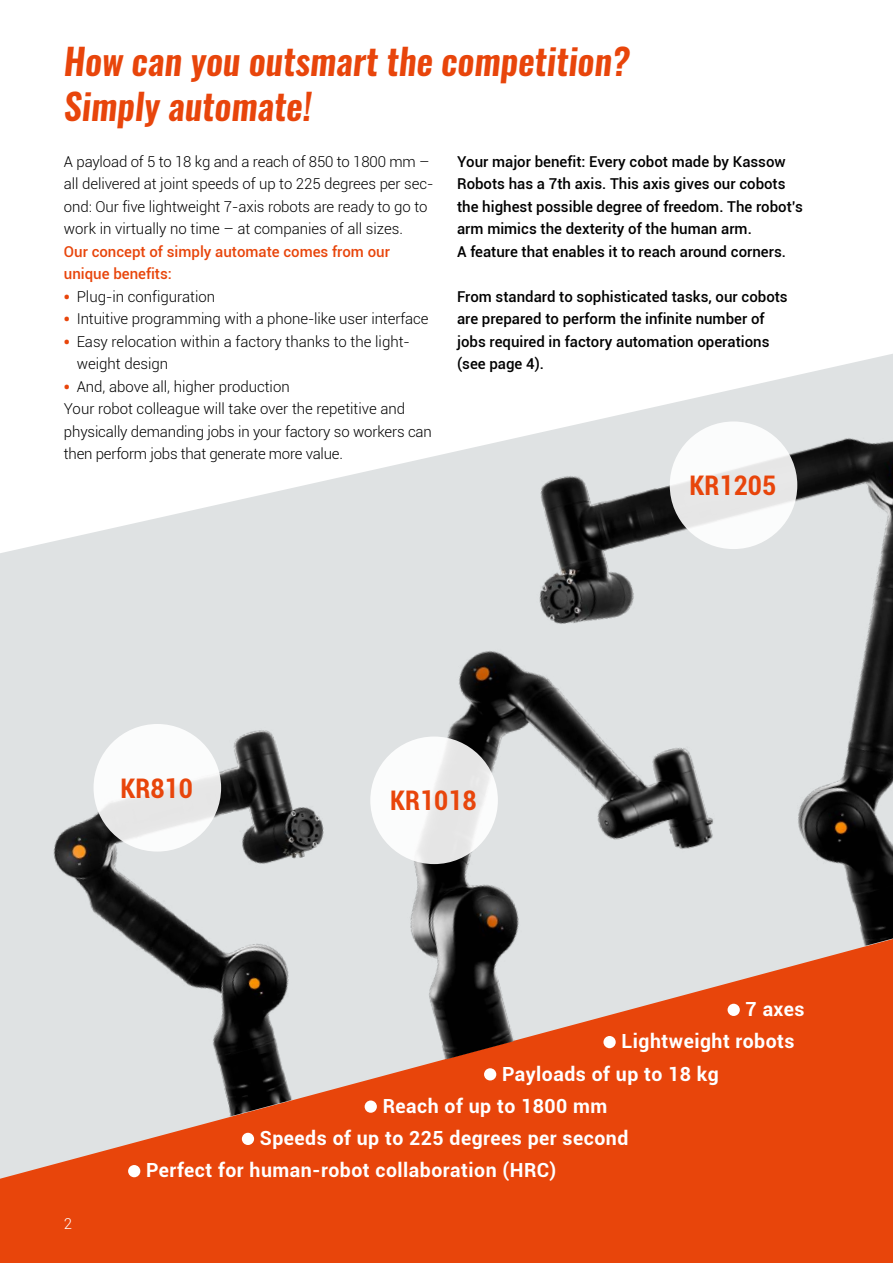
<style>
.page{position:relative;width:893px;height:1263px;background:#fff}
.page>*{position:absolute;margin:0;border:0;box-sizing:border-box;transform-origin:0 0}
.t1{font:italic 600 36px/45px "Oswald";color:#e8450b}
.t2{font:700 condensed 27px "Roboto";color:#e8450b}
.t3{font:700 19.5px "Roboto";letter-spacing:.025em;color:#fff}
.t4{font:300 15px/22.5px "Roboto";letter-spacing:-.005em;color:#000}
.t5{font:500 15px/22.5px "Roboto";color:#000}
.t6{font:500 15px/22.5px "Roboto";color:#e8450b}
.t7{font:300 15px "Roboto";color:#fff}
.s1{font-family:"Oswald";font-weight:600;font-size:13.5px;color:#e8450b}
</style>
<div class="page">
<div style="left:0;top:898px;width:893px;height:365px;background:#e8450b"></div>
<svg style="left:0;top:452px;width:497px;height:727px;fill:#dfe2e3"></svg>
<div style="left:484px;top:1068px;width:12px;height:12px;background:#fff;border-radius:50%"></div>
<div style="left:128px;top:1165px;width:12px;height:12px;background:#fff;border-radius:50%"></div>
<img style="left:452px;top:354px;width:441px;height:619px">
<img style="left:872px;top:489px;width:21px;height:84px">
<img style="left:0;top:683px;width:431px;height:470px">
<svg style="left:94px;top:724px;width:127px;height:127px"></svg>
<img style="left:317px;top:557px;width:449px;height:507px">
<div style="left:370px;top:736px;width:128px;height:128px;background:linear-gradient(to bottom,#f3f4f4,#eee);border-radius:50%"></div>
<div style="left:670px;top:421px;width:127px;height:128px;background:linear-gradient(to right,#f3f3f3,#f0f0f0);border-radius:50%"></div>
<h1 class="t1" style="left:64px;top:40px;width:567px">How can you outsmart the competition?<br>Simply automate!</h1>
<p class="t4" style="left:64px;top:149px;width:371px">A payload of 5 to 18 kg and a reach of 850 to 1800 mm – all delivered at joint speeds of up to 225 degrees per sec&shy;ond: Our five lightweight 7-axis robots are ready to go to work in virtually no time – at companies of all sizes.</p>
<p class="t6" style="left:64px;top:239px;width:327px">Our concept of simply automate comes from our unique benefits:</p>
<p class="t4" style="left:64px;top:284px;width:153px"><span class="s1">•</span> Plug-in configuration</p>
<p class="t4" style="left:64px;top:307px;width:366px"><span class="s1">•</span> Intuitive programming with a phone-like user interface</p>
<p class="t4" style="left:77px;top:329px;width:335px;text-indent:-13px"><span class="s1">•</span> Easy relocation within a factory thanks to the light&shy;weight design</p>
<p class="t4" style="left:64px;top:374px;width:369px"><span class="s1">•</span> And, above all, higher production<br>Your robot colleague will take over the repetitive and physically demanding jobs in your factory so workers can then perform jobs that generate more value.</p>
<p class="t5" style="left:457px;top:149px;width:347px">Your major benefit: Every cobot made by Kassow Robots has a 7th axis. This axis gives our cobots the highest possible degree of freedom. The robot’s arm mimics the dexterity of the human arm.<br>A feature that enables it to reach around corners.</p>
<p class="t5" style="left:457px;top:284px;width:332px">From standard to sophisticated tasks, our cobots are prepared to perform the infinite number of jobs required in factory automation operations (see page 4).</p>
<h2 class="t2" style="left:120px;top:769px;width:74px">KR810</h2>
<h2 class="t2" style="left:390px;top:782px;width:88px">KR1018</h2>
<h2 class="t2" style="left:690px;top:467px;width:88px">KR1205</h2>
<h3 class="t3" style="left:746px;top:995px;width:60px">7 axes</h3>
<h3 class="t3" style="left:622px;top:1027px;width:175px">Lightweight robots</h3>
<p class="t7" style="left:64px;top:1213px;width:10px">2</p>
<h3 class="t3" style="left:502px;top:1060px;width:218px">Payloads of up to 18 kg</h3>
<h3 class="t3" style="left:383px;top:1092px;width:226px">Reach of up to 1800 mm</h3>
<h3 class="t3" style="left:260px;top:1124px;width:370px">Speeds of up to 225 degrees per second</h3>
<h3 class="t3" style="left:146px;top:1156px;width:412px">Perfect for human-robot collaboration (HRC)</h3>
</div>
